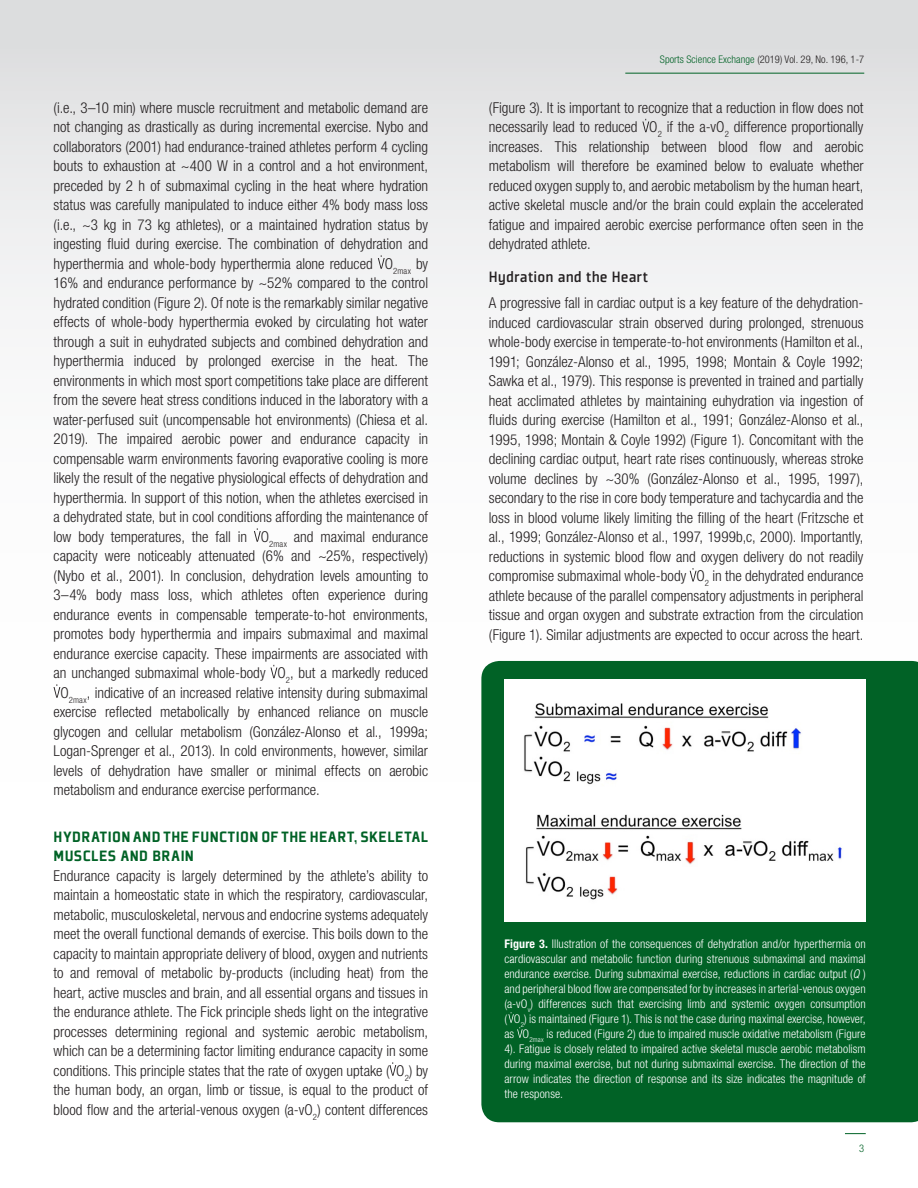
<style>
.page{position:relative;width:918px;height:1188px;background:#fff}
.page>*{position:absolute;margin:0;border:0;box-sizing:border-box;transform-origin:0 0}
.REFERENCES{font:900 16.5px/19.5px "Plexes Pro";letter-spacing:.03em;color:#016226}
.REFERENCES-2{font:500 16.5px "Plexes Pro";color:#231f20}
.REFERENCES-3{font:300 condensed 15px/19.5px "Helvetica Neue LT Pro";color:#231f20;text-align:justify}
.FIGURE_CAPTIONS{font:300 condensed 12px/15px "Helvetica Neue LT Pro";letter-spacing:.01em;color:#fff;text-align:justify}
.t1{font:300 condensed 10.5px "Helvetica Neue LT Pro";letter-spacing:.005em;color:#231f20}
.t2{font:300 condensed 10.5px "Helvetica Neue LT Pro";color:#016226}
.s1{color:#016226}
.s2{font-weight:700}
.s3{font-style:italic}
</style>
<div class="page">
<div style="left:0;top:0;width:918px;height:1188px;background:linear-gradient(to bottom,#e8e9ea,#fff)"></div>
<svg style="left:378px;top:255px;width:7px;height:14px"></svg>
<svg style="left:254px;top:528px;width:7px;height:14px"></svg>
<svg style="left:271px;top:665px;width:6px;height:13px"></svg>
<svg style="left:54px;top:684px;width:6px;height:14px"></svg>
<svg style="left:389px;top:1062px;width:7px;height:14px"></svg>
<svg style="left:642px;top:119px;width:7px;height:13px"></svg>
<svg style="left:690px;top:568px;width:7px;height:13px"></svg>
<div style="left:481px;top:661px;width:437px;height:461px;background:#016226"></div>
<svg style="left:508px;top:1012px;width:15px;height:26px"></svg>
<img style="left:504px;top:679px;width:362px;height:242px">
<hr style="left:625px;top:73px;width:239px;height:1px;background:#016226">
<svg style="left:845px;top:1133px;width:21px;height:1px"></svg>
<p class="REFERENCES-3" style="left:54px;top:98px;width:376px">(i.e., 3–10 min) where muscle recruitment and metabolic demand are</p>
<p class="REFERENCES-3" style="left:54px;top:117px;width:376px">not changing as drastically as during incremental exercise. Nybo and</p>
<p class="REFERENCES-3" style="left:54px;top:137px;width:376px">collaborators (2001) had endurance-trained athletes perform 4 cycling</p>
<p class="REFERENCES-3" style="left:54px;top:156px;width:376px">bouts to exhaustion at ~400 W in a control and a hot environment,</p>
<p class="REFERENCES-3" style="left:54px;top:176px;width:376px">preceded by 2 h of submaximal cycling in the heat where hydration</p>
<p class="REFERENCES-3" style="left:54px;top:195px;width:376px">status was carefully manipulated to induce either 4% body mass loss</p>
<p class="REFERENCES-3" style="left:54px;top:215px;width:376px">(i.e., ~3 kg in 73 kg athletes), or a maintained hydration status by</p>
<p class="REFERENCES-3" style="left:54px;top:234px;width:376px">ingesting fluid during exercise. The combination of dehydration and</p>
<p class="REFERENCES-3" style="left:54px;top:254px;width:376px">hyperthermia and whole-body hyperthermia alone reduced O<sub>2max</sub> by</p>
<p class="REFERENCES-3" style="left:54px;top:273px;width:376px">16% and endurance performance by ~52% compared to the control</p>
<p class="REFERENCES-3" style="left:54px;top:293px;width:376px">hydrated condition (Figure 2). Of note is the remarkably similar negative</p>
<p class="REFERENCES-3" style="left:54px;top:312px;width:376px">effects of whole-body hyperthermia evoked by circulating hot water</p>
<p class="REFERENCES-3" style="left:54px;top:332px;width:376px">through a suit in euhydrated subjects and combined dehydration and</p>
<p class="REFERENCES-3" style="left:54px;top:351px;width:376px">hyperthermia induced by prolonged exercise in the heat. The</p>
<p class="REFERENCES-3" style="left:54px;top:371px;width:376px">environments in which most sport competitions take place are different</p>
<p class="REFERENCES-3" style="left:54px;top:390px;width:376px">from the severe heat stress conditions induced in the laboratory with a</p>
<p class="REFERENCES-3" style="left:54px;top:410px;width:376px">water-perfused suit (uncompensable hot environments) (Chiesa et al.</p>
<p class="REFERENCES-3" style="left:54px;top:429px;width:376px">2019). The impaired aerobic power and endurance capacity in</p>
<p class="REFERENCES-3" style="left:54px;top:449px;width:376px">compensable warm environments favoring evaporative cooling is more</p>
<p class="REFERENCES-3" style="left:54px;top:468px;width:376px">likely the result of the negative physiological effects of dehydration and</p>
<p class="REFERENCES-3" style="left:54px;top:488px;width:376px">hyperthermia. In support of this notion, when the athletes exercised in</p>
<p class="REFERENCES-3" style="left:54px;top:507px;width:376px">a dehydrated state, but in cool conditions affording the maintenance of</p>
<p class="REFERENCES-3" style="left:54px;top:527px;width:376px">low body temperatures, the fall in O<sub>2max</sub> and maximal endurance</p>
<p class="REFERENCES-3" style="left:54px;top:546px;width:376px">capacity were noticeably attenuated (6% and ~25%, respectively)</p>
<p class="REFERENCES-3" style="left:54px;top:566px;width:376px">(Nybo et al., 2001). In conclusion, dehydration levels amounting to</p>
<p class="REFERENCES-3" style="left:54px;top:585px;width:376px">3–4% body mass loss, which athletes often experience during</p>
<p class="REFERENCES-3" style="left:54px;top:605px;width:376px">endurance events in compensable temperate-to-hot environments,</p>
<p class="REFERENCES-3" style="left:54px;top:624px;width:376px">promotes body hyperthermia and impairs submaximal and maximal</p>
<p class="REFERENCES-3" style="left:54px;top:644px;width:376px">endurance exercise capacity. These impairments are associated with</p>
<p class="REFERENCES-3" style="left:54px;top:663px;width:376px">an unchanged submaximal whole-body O<sub>2</sub>, but a markedly reduced</p>
<p class="REFERENCES-3" style="left:60px;top:683px;width:369px">O<sub>2max</sub>, indicative of an increased relative intensity during submaximal</p>
<p class="REFERENCES-3" style="left:54px;top:702px;width:376px">exercise reflected metabolically by enhanced reliance on muscle</p>
<p class="REFERENCES-3" style="left:54px;top:722px;width:376px">glycogen and cellular metabolism (González-Alonso et al., 1999a;</p>
<p class="REFERENCES-3" style="left:54px;top:741px;width:376px">Logan-Sprenger et al., 2013). In cold environments, however, similar</p>
<p class="REFERENCES-3" style="left:54px;top:761px;width:376px">levels of dehydration have smaller or minimal effects on aerobic</p>
<p class="REFERENCES-3" style="left:54px;top:780px;width:268px">metabolism and endurance exercise performance.</p>
<p class="REFERENCES" style="left:54px;top:827px;width:376px">HYDRATION AND THE FUNCTION OF THE HEART, SKELETAL<br>MUSCLES AND BRAIN</p>
<p class="REFERENCES-3" style="left:54px;top:866px;width:376px">Endurance capacity is largely determined by the athlete’s ability to maintain a homeostatic state in which the respiratory, cardiovascular, metabolic, musculoskeletal, nervous and endocrine systems adequately meet the overall functional demands of exercise. This boils down to the capacity to maintain appropriate delivery of blood, oxygen and nutrients to and removal of metabolic by-products (including heat) from the heart, active muscles and brain, and all essential organs and tissues in the endurance athlete. The Fick principle sheds light on the integrative processes determining regional and systemic aerobic metabolism, which can be a determining factor limiting endurance capacity in some conditions. This principle states that the rate of oxygen uptake ( O<sub>2</sub>) by the human body, an organ, limb or tissue, is equal to the product of blood flow and the arterial-venous oxygen (a-vO<sub>2</sub>) content differences</p>
<p class="t1" style="left:660px;top:53px;width:206px"><span class="s1">Sports Science Exchange</span> (2019) Vol. 29, No. 196, 1-7</p>
<p class="REFERENCES-3" style="left:489px;top:98px;width:376px">(Figure 3). It is important to recognize that a reduction in flow does not necessarily lead to reduced O<sub>2</sub> if the a-vO<sub>2</sub> difference proportionally increases. This relationship between blood flow and aerobic metabolism will therefore be examined below to evaluate whether reduced oxygen supply to, and aerobic metabolism by the human heart, active skeletal muscle and/or the brain could explain the accelerated fatigue and impaired aerobic exercise performance often seen in the dehydrated athlete.</p>
<p class="REFERENCES-2" style="left:489px;top:267px;width:161px">Hydration and the Heart</p>
<p class="REFERENCES-3" style="left:489px;top:293px;width:376px">A progressive fall in cardiac output is a key feature of the dehydration&shy;induced cardiovascular strain observed during prolonged, strenuous whole-body exercise in temperate-to-hot environments (Hamilton et al., 1991; González-Alonso et al., 1995, 1998; Montain &amp; Coyle 1992; Sawka et al., 1979). This response is prevented in trained and partially heat acclimated athletes by maintaining euhydration via ingestion of fluids during exercise (Hamilton et al., 1991; González-Alonso et al., 1995, 1998; Montain &amp; Coyle 1992) (Figure 1). Concomitant with the declining cardiac output, heart rate rises continuously, whereas stroke volume declines by ~30% (González-Alonso et al., 1995, 1997), secondary to the rise in core body temperature and tachycardia and the loss in blood volume likely limiting the filling of the heart (Fritzsche et al., 1999; González-Alonso et al., 1997, 1999b,c, 2000). Importantly, reductions in systemic blood flow and oxygen delivery do not readily compromise submaximal whole-body O<sub>2</sub> in the dehydrated endurance athlete because of the parallel compensatory adjustments in peripheral tissue and organ oxygen and substrate extraction from the circulation (Figure 1). Similar adjustments are expected to occur across the heart.</p>
<p class="FIGURE_CAPTIONS" style="left:504px;top:936px;width:363px"><span class="s2">Figure 3.</span> Illustration of the consequences of dehydration and/or hyperthermia on cardiovascular and metabolic function during strenuous submaximal and maximal endurance exercise. During submaximal exercise, reductions in cardiac output (<span class="s3">Q</span> ) and peripheral blood flow are compensated for by increases in arterial-venous oxygen (a-vO<sub>v</sub>) differences such that exercising limb and systemic oxygen consumption ( O<sub>2</sub>) is maintained (Figure 1). This is not the case during maximal exercise, however, as O<sub>2max</sub> is reduced (Figure 2) due to impaired muscle oxidative metabolism (Figure 4). Fatigue is closely related to impaired active skeletal muscle aerobic metabolism during maximal exercise, but not during submaximal exercise. The direction of the arrow indicates the direction of response and its size indicates the magnitude of the response.</p>
<p class="t2" style="left:859px;top:1142px;width:7px">3</p>
</div>
